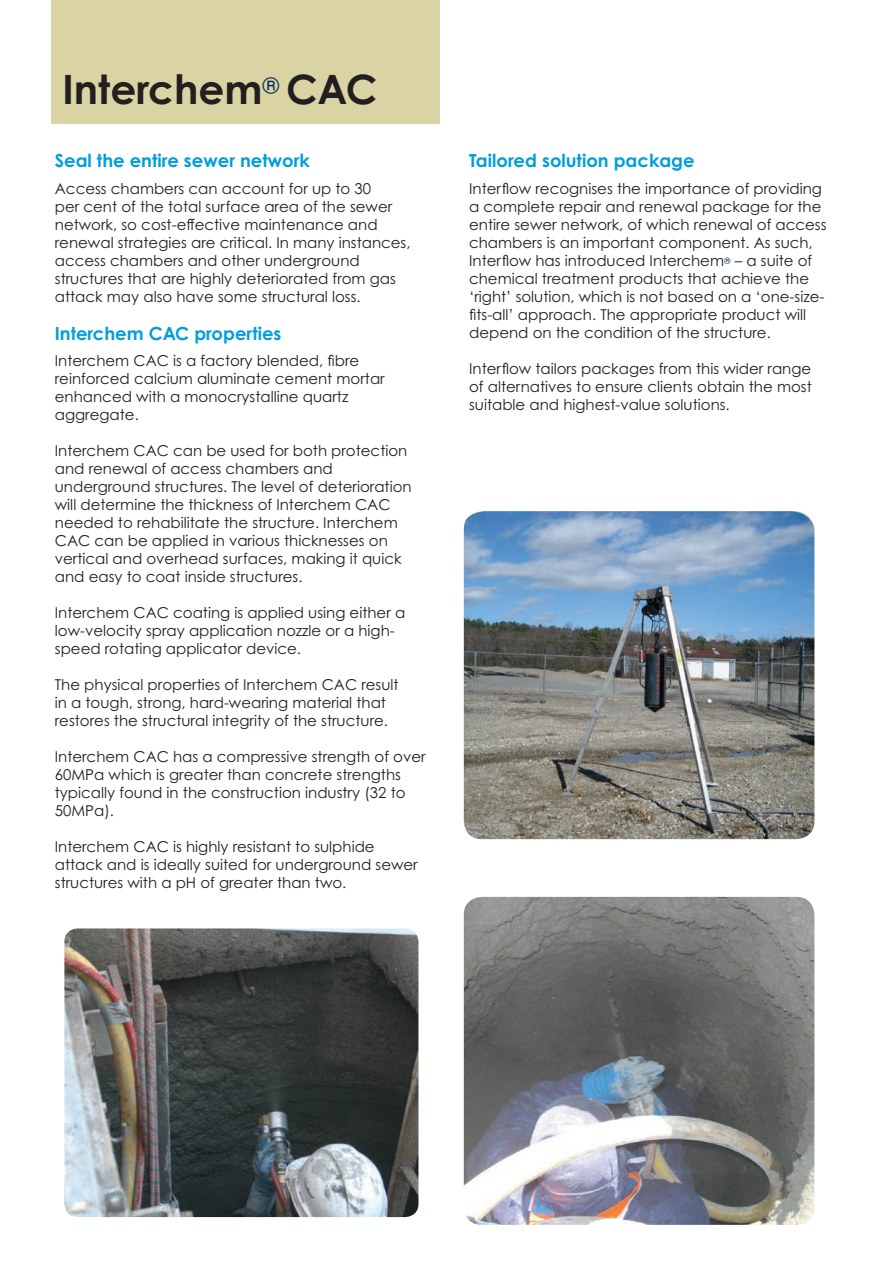
<style>
.page{position:relative;width:893px;height:1263px;background:#fff}
.page>*{position:absolute;margin:0;border:0;box-sizing:border-box;transform-origin:0 0}
.t1{font:700 40.5px "Century Gothic Pro";color:#231f20}
.Heading{font:700 18px "Century Gothic Pro";color:#009ddc}
.t2{font:15px/18px "Century Gothic Pro";color:#231f20}
.s1{font-size:8.7px;color:#002b54}
</style>
<div class="page">
<div style="left:51px;top:0;width:389px;height:123px;background:#dad4a4"></div>
<img style="left:64px;top:928px;width:354px;height:289px">
<img style="left:464px;top:897px;width:350px;height:328px">
<img style="left:464px;top:511px;width:350px;height:328px">
<p class="t1" style="left:63px;top:64px;width:316px">Interchem<sup>®</sup> CAC</p>
<p class="Heading" style="left:55px;top:149px;width:257px">Seal the entire sewer network</p>
<p class="t2" style="left:55px;top:179px;width:357px">Access chambers can account for up to 30<br>per cent of the total surface area of the sewer network, so cost-effective maintenance and renewal strategies are critical. In many instances, access chambers and other underground structures that are highly deteriorated from gas attack may also have some structural loss.</p>
<p class="Heading" style="left:55px;top:322px;width:228px">Interchem CAC properties</p>
<p class="t2" style="left:55px;top:352px;width:331px">Interchem CAC is a factory blended, fibre reinforced calcium aluminate cement mortar enhanced with a monocrystalline quartz aggregate.</p>
<p class="t2" style="left:55px;top:442px;width:358px">Interchem CAC can be used for both protection and renewal of access chambers and underground structures. The level of deterioration will determine the thickness of Interchem CAC needed to rehabilitate the structure. Interchem CAC can be applied in various thicknesses on vertical and overhead surfaces, making it quick and easy to coat inside structures.</p>
<p class="t2" style="left:55px;top:604px;width:352px">Interchem CAC coating is applied using either a low-velocity spray application nozzle or a high&shy;speed rotating applicator device.</p>
<p class="t2" style="left:55px;top:676px;width:345px">The physical properties of Interchem CAC result in a tough, strong, hard-wearing material that restores the structural integrity of the structure.</p>
<p class="t2" style="left:55px;top:748px;width:372px">Interchem CAC has a compressive strength of over 60MPa which is greater than concrete strengths typically found in the construction industry (32 to 50MPa).</p>
<p class="t2" style="left:55px;top:838px;width:364px">Interchem CAC is highly resistant to sulphide attack and is ideally suited for underground sewer structures with a pH of greater than two.</p>
<p class="Heading" style="left:469px;top:149px;width:227px">Tailored solution package</p>
<p class="t2" style="left:469px;top:179px;width:359px">Interflow recognises the importance of providing a complete repair and renewal package for the entire sewer network, of which renewal of access chambers is an important component. As such, Interflow has introduced Interchem<span class="s1">®</span> – a suite of chemical treatment products that achieve the ‘right’ solution, which is not based on a ‘one-size&shy;fits-all’ approach. The appropriate product will depend on the condition of the structure.</p>
<p class="t2" style="left:469px;top:359px;width:344px;text-align:justify">Interflow tailors packages from this wider range of alternatives to ensure clients obtain the most suitable and highest-value solutions.</p>
</div>
